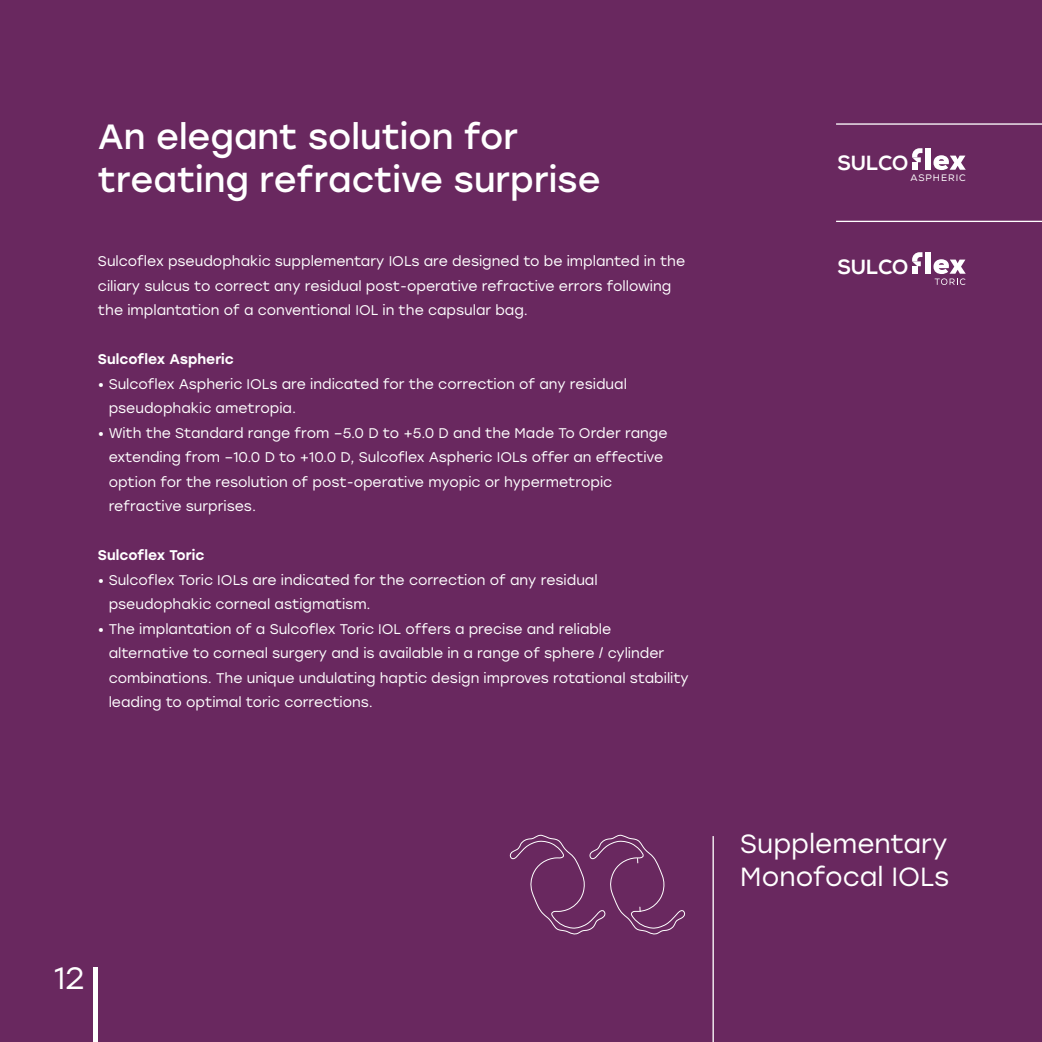
<style>
.page{position:relative;width:1042px;height:1042px;background:#69285f}
.page>*{position:absolute;margin:0;border:0;box-sizing:border-box;transform-origin:0 0}
.t1{font:35px "Stolzl";color:#fff}
.t2{font:30.8px "Stolzl";color:#fff}
.t3{font:26.25px/33.2px "Stolzl";color:#fff}
.t4{font:700 20.47px "Nexa";color:#fff}
.t5{font:14px/24.5px "Stolzl";color:#fff}
.t6{font:500 14px "Stolzl";color:#fff}
.t7{font:9.45px "Nexa";letter-spacing:.1em;color:#fff}
</style>
<div class="page">
<hr style="left:836px;top:123px;width:206px;height:2px;background:#fff">
<hr style="left:836px;top:221px;width:206px;height:1px;background:#fff">
<hr style="left:712px;top:836px;width:2px;height:206px;background:#fff">
<svg style="left:510px;top:834px;width:175px;height:101px"></svg>
<div style="left:925px;top:148px;width:5px;height:22px;background:#fff"></div>
<svg style="left:933px;top:155px;width:33px;height:15px"></svg>
<div style="left:912px;top:162px;width:5px;height:8px;background:#fff"></div>
<svg style="left:912px;top:148px;width:10px;height:14px"></svg>
<div style="left:925px;top:252px;width:5px;height:22px;background:#fff"></div>
<div style="left:912px;top:266px;width:5px;height:8px;background:#fff"></div>
<svg style="left:912px;top:252px;width:10px;height:14px"></svg>
<svg style="left:933px;top:259px;width:33px;height:26px"></svg>
<div style="left:93px;top:967px;width:5px;height:75px;background:#fff"></div>
<p class="t1" style="left:98px;top:112px;width:421px">An elegant solution for</p>
<p class="t1" style="left:98px;top:155px;width:504px">treating refractive surprise</p>
<p class="t5" style="left:98px;top:249px;width:589px">Sulcoflex pseudophakic supplementary IOLs are designed to be implanted in the ciliary sulcus to correct any residual post-operative refractive errors following the implantation of a conventional IOL in the capsular bag.</p>
<p class="t6" style="left:98px;top:349px;width:137px">Sulcoflex Aspheric</p>
<p class="t5" style="left:109px;top:371px;width:520px;text-indent:-11px">• Sulcoflex Aspheric IOLs are indicated for the correction of any residual pseudophakic ametropia.</p>
<p class="t5" style="left:109px;top:420px;width:560px;text-indent:-11px">• With the Standard range from –5.0 D to +5.0 D and the Made To Order range extending from –10.0 D to +10.0 D, Sulcoflex Aspheric IOLs offer an effective option for the resolution of post-operative myopic or hypermetropic refractive surprises.</p>
<p class="t6" style="left:98px;top:545px;width:108px">Sulcoflex Toric</p>
<p class="t5" style="left:109px;top:567px;width:490px;text-indent:-11px">• Sulcoflex Toric IOLs are indicated for the correction of any residual pseudophakic corneal astigmatism.</p>
<p class="t5" style="left:109px;top:616px;width:582px;text-indent:-11px">• The implantation of a Sulcoflex Toric IOL offers a precise and reliable alternative to corneal surgery and is available in a range of sphere / cylinder combinations. The unique undulating haptic design improves rotational stability leading to optimal toric corrections.</p>
<p class="t2" style="left:54px;top:956px;width:32px">12</p>
<p class="t4" style="left:838px;top:151px;width:72px">SULCO</p>
<p class="t7" style="left:910px;top:172px;width:57px">ASPHERIC</p>
<p class="t4" style="left:838px;top:255px;width:72px">SULCO</p>
<p class="t3" style="left:740px;top:825px;width:211px">Supplementary<br>Monofocal IOLs</p>
</div>
